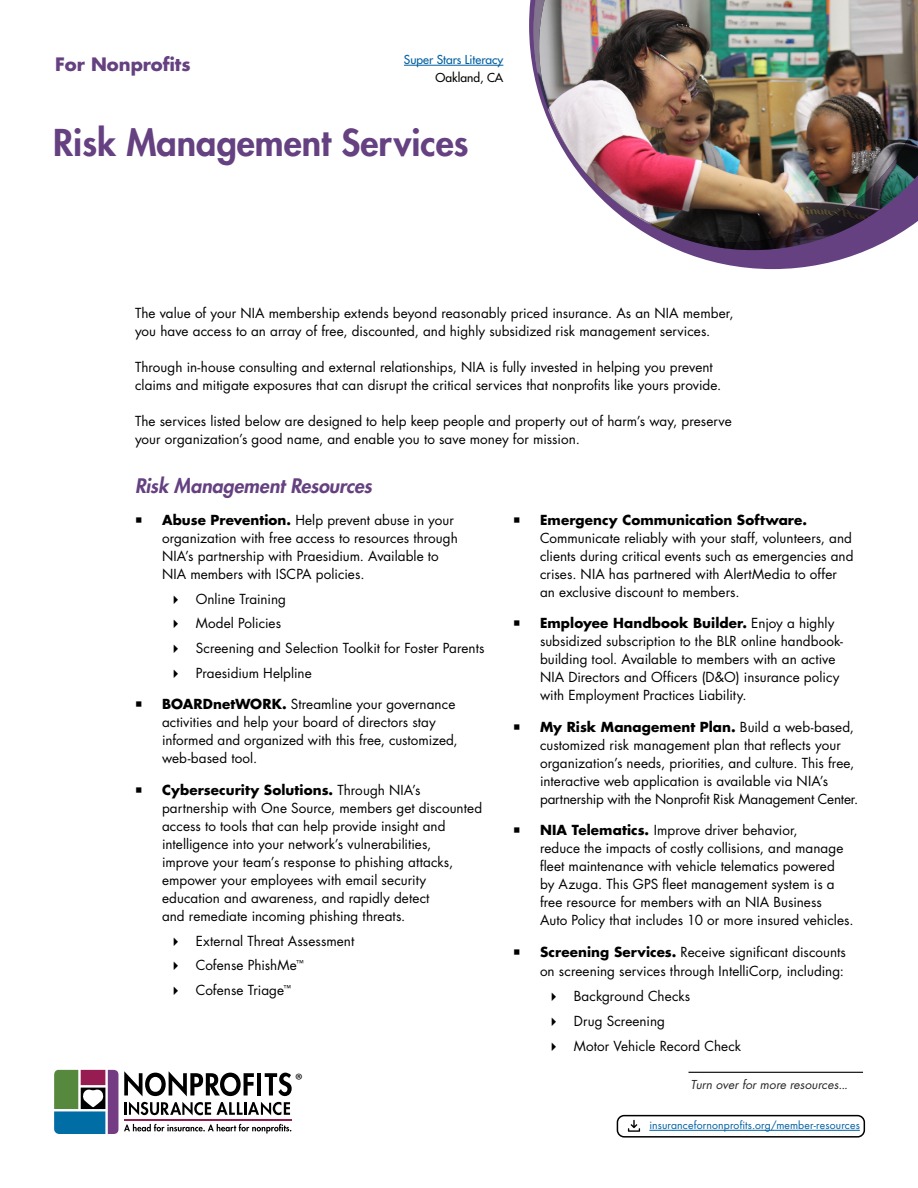
<style>
.page{position:relative;width:918px;height:1188px;background:#fff}
.page>*{position:absolute;margin:0;border:0;box-sizing:border-box;transform-origin:0 0}
.t1{font:800 36px "Futura Std";color:#654181}
.t2{font:italic 800 19.5px "Futura Std";letter-spacing:-.005em;color:#654181}
.t3{font:700 18px "Futura Std";color:#654181}
.t4{font:18px "Myriad Pro";color:#000}
.t5{font:13.5px/18px "Futura Std";letter-spacing:.005em;color:#000}
.t6{font:700 13.5px "Futura Std";letter-spacing:.01em;color:#000}
.t7{font:italic 12px "Futura Std";letter-spacing:.005em;color:#292829}
.t8{font:500 12px "Futura Std";color:#0060a1}
.t9{font:500 12px "Futura Std";color:#000}
.t10{font:10.5px "Futura Std";letter-spacing:.015em;color:#0060a1}
.s1{font-weight:700}
</style>
<div class="page">
<svg style="left:529px;top:0;width:338px;height:269px"></svg>
<svg style="left:534px;top:0;width:350px;height:250px"></svg>
<hr style="left:404px;top:65px;width:99px;height:1px;background:#0060a1">
<div style="left:617px;top:1115px;width:248px;height:23px;border:2px solid #000;border-radius:7px"></div>
<hr style="left:649px;top:1130px;width:211px;height:1px;background:#0060a1">
<hr style="left:688px;top:1072px;width:175px;height:1px;background:#000">
<hr style="left:124px;top:1119px;width:168px;height:2px;background:#961c51">
<hr style="left:257px;top:1073px;width:4px;height:23px;background:#000">
<svg style="left:265px;top:1073px;width:27px;height:23px"></svg>
<svg style="left:124px;top:1071px;width:130px;height:25px"></svg>
<svg style="left:54px;top:1070px;width:64px;height:64px;background:#607684"></svg>
<svg style="left:124px;top:1124px;width:167px;height:10px"></svg>
<svg style="left:124px;top:1102px;width:166px;height:13px"></svg>
<svg style="left:628px;top:1120px;width:12px;height:12px"></svg>
<img style="left:539px;top:0;width:379px;height:242px">
<h3 class="t3" style="left:55px;top:52px;width:137px">For Nonprofits</h3>
<p class="t8" style="left:404px;top:52px;width:101px">Super Stars Literacy</p>
<p class="t9" style="left:436px;top:70px;width:69px">Oakland, CA</p>
<h1 class="t1" style="left:53px;top:120px;width:417px">Risk Management Services</h1>
<p class="t5" style="left:135px;top:304px;width:600px">The value of your NIA membership extends beyond reasonably priced insurance. As an NIA member, you have access to an array of free, discounted, and highly subsidized risk management services.</p>
<p class="t5" style="left:135px;top:358px;width:588px">Through in-house consulting and external relationships, NIA is fully invested in helping you prevent claims and mitigate exposures that can disrupt the critical services that nonprofits like yours provide.</p>
<p class="t5" style="left:135px;top:412px;width:598px">The services listed below are designed to help keep people and property out of harm’s way, preserve your organization’s good name, and enable you to save money for mission.</p>
<h2 class="t2" style="left:135px;top:474px;width:238px">Risk Management Resources</h2>
<p class="t5" style="left:162px;top:511px;width:297px"><span class="s1">Abuse Prevention.</span> Help prevent abuse in your organization with free access to resources through NIA’s partnership with Praesidium. Available to NIA members with ISCPA policies.</p>
<p class="t5" style="left:196px;top:586px;width:290px;line-height:24.8px">Online Training<br>Model Policies<br>Screening and Selection Toolkit for Foster Parents<br>Praesidium Helpline</p>
<p class="t5" style="left:162px;top:696px;width:297px"><span class="s1">BOARDnetWORK.</span> Streamline your governance activities and help your board of directors stay informed and organized with this free, customized, web-based tool.</p>
<p class="t5" style="left:162px;top:781px;width:322px"><span class="s1">Cybersecurity Solutions.</span> Through NIA’s partnership with One Source, members get discounted access to tools that can help provide insight and intelligence into your network’s vulnerabilities,<br>improve your team’s response to phishing attacks, empower your employees with email security education and awareness, and rapidly detect<br>and remediate incoming phishing threats.</p>
<p class="t5" style="left:196px;top:928px;width:160px;line-height:24.8px">External Threat Assessment<br>Cofense PhishMe<sup>™<br></sup>Cofense Triage<sup>™</sup></p>
<h3 class="t4" style="left:295px;top:1069px;width:9px">®</h3>
<p class="t6" style="left:540px;top:511px;width:269px">Emergency Communication Software.</p>
<p class="t5" style="left:540px;top:529px;width:315px">Communicate reliably with your staff, volunteers, and clients during critical events such as emergencies and crises. NIA has partnered with AlertMedia to offer an exclusive discount to members.</p>
<p class="t5" style="left:540px;top:615px;width:305px"><span class="s1">Employee Handbook Builder.</span> Enjoy a highly subsidized subscription to the BLR online handbook&shy;building tool. Available to members with an active NIA Directors and Officers (D&amp;O) insurance policy with Employment Practices Liability.</p>
<p class="t5" style="left:540px;top:718px;width:320px"><span class="s1">My Risk Management Plan.</span> Build a web-based, customized risk management plan that reflects your organization’s needs, priorities, and culture. This free, interactive web application is available via NIA’s partnership with the Nonprofit Risk Management Center.</p>
<p class="t5" style="left:540px;top:822px;width:315px"><span class="s1">NIA Telematics.</span> Improve driver behavior,<br>reduce the impacts of costly collisions, and manage fleet maintenance with vehicle telematics powered<br>by Azuga. This GPS fleet management system is a free resource for members with an NIA Business<br>Auto Policy that includes 10 or more insured vehicles.</p>
<p class="t5" style="left:540px;top:942px;width:308px;line-height:19.5px"><span class="s1">Screening Services.</span> Receive significant discounts on screening services through IntelliCorp, including:</p>
<p class="t5" style="left:574px;top:984px;width:169px;line-height:24.8px">Background Checks<br>Drug Screening<br>Motor Vehicle Record Check</p>
<p class="t7" style="left:691px;top:1077px;width:159px">Turn over for more resources...</p>
<p class="t10" style="left:649px;top:1119px;width:212px">insurancefornonprofits.org/member-resources</p>
</div>
